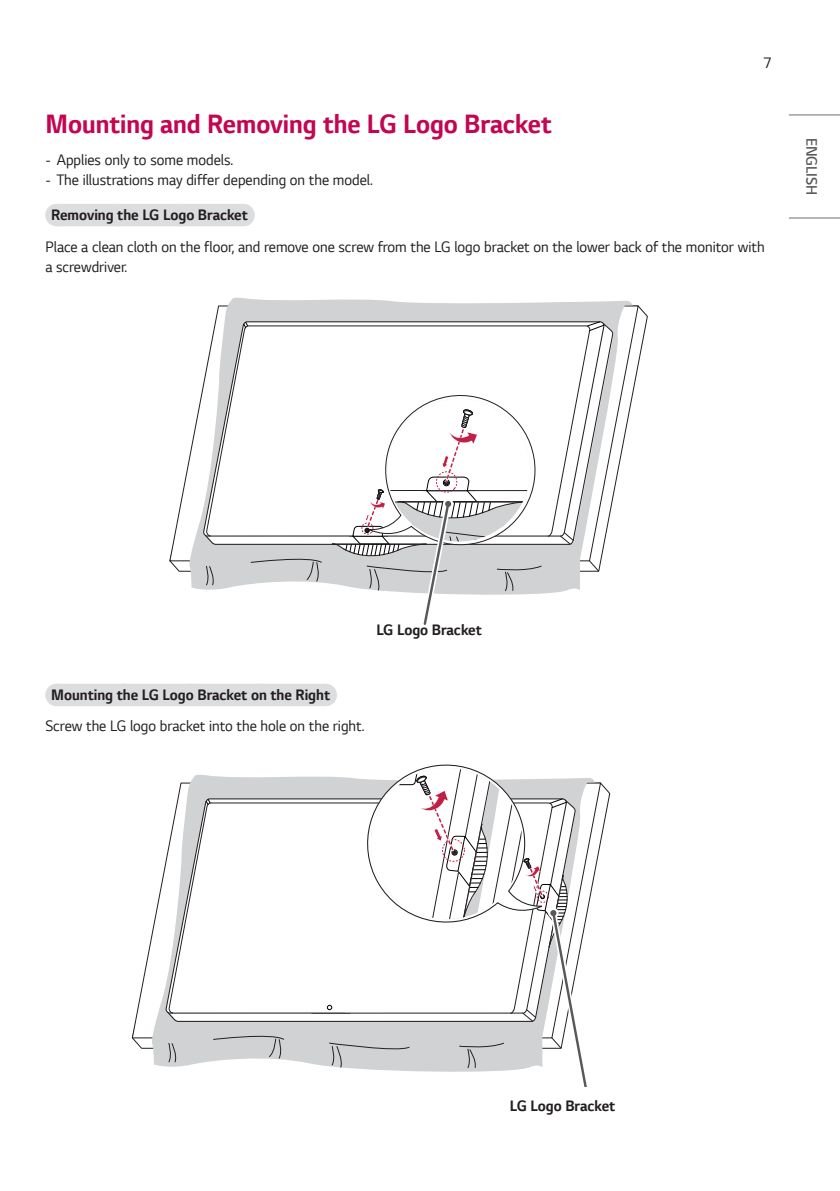
<style>
.page{position:relative;width:840px;height:1191px;background:#fff}
.page>*{position:absolute;margin:0;border:0;box-sizing:border-box;transform-origin:0 0}
.Title2{font:700 28px "LG Smart";color:#c30552;scale:.95 1}
.Body{font:16px/20px "LG Smart";color:#231f20;scale:.95 1}
.Gray_Title{font:700 16px "LG Smart";color:#231f20;scale:.95 1}
.t1{font:300 16px "LG Smart";color:#57585a;scale:.95 1}
</style>
<div class="page">
<hr style="left:788px;top:217px;width:51px;height:1px;background:#6c6d70">
<hr style="left:788px;top:114px;width:51px;height:1px;background:#6c6d70">
<div style="left:56px;top:204px;width:186px;height:22px;background:#dcdddf"></div>
<svg style="left:242px;top:204px;width:1px;height:22px"></svg>
<div style="left:56px;top:684px;width:268px;height:22px;background:#dcdddf"></div>
<svg style="left:324px;top:683px;width:1px;height:23px"></svg>
<svg style="left:188px;top:297px;width:444px;height:297px"></svg>
<svg style="left:205px;top:565px;width:10px;height:21px"></svg>
<svg style="left:250px;top:559px;width:72px;height:23px;background:#c5c6c8"></svg>
<svg style="left:204px;top:545px;width:409px;height:14px;background:#d6d6d8"></svg>
<svg style="left:204px;top:322px;width:409px;height:223px"></svg>
<svg style="left:202px;top:321px;width:402px;height:216px"></svg>
<svg style="left:206px;top:325px;width:384px;height:212px"></svg>
<svg style="left:586px;top:321px;width:18px;height:10px"></svg>
<svg style="left:243px;top:321px;width:5px;height:8px"></svg>
<svg style="left:559px;top:532px;width:14px;height:13px"></svg>
<svg style="left:331px;top:385px;width:214px;height:240px"></svg>
<svg style="left:444px;top:500px;width:7px;height:7px"></svg>
<svg style="left:150px;top:774px;width:445px;height:293px"></svg>
<svg style="left:168px;top:1042px;width:9px;height:21px"></svg>
<svg style="left:212px;top:1032px;width:72px;height:27px;background:#c7c8c9"></svg>
<svg style="left:168px;top:802px;width:159px;height:211px"></svg>
<svg style="left:205px;top:798px;width:6px;height:7px"></svg>
<svg style="left:327px;top:764px;width:262px;height:323px"></svg>
<svg style="left:549px;top:909px;width:7px;height:7px"></svg>
<p class="Title2" style="left:45px;top:105px;width:534px">Mounting and Removing the LG Logo Bracket</p>
<p class="Body" style="left:762px;top:52px;width:11px">7</p>
<p class="Body" style="left:45px;top:149px;width:199px">- Applies only to some models.</p>
<p class="Body" style="left:45px;top:169px;width:346px">- The illustrations may differ depending on the model.</p>
<p class="Gray_Title" style="left:51px;top:204px;width:209px">Removing the LG Logo Bracket</p>
<p class="Body" style="left:45px;top:236px;width:758px">Place a clean cloth on the floor, and remove one screw from the LG logo bracket on the lower back of the monitor with a screwdriver.</p>
<p class="t1" style="left:822px;top:137px;width:62px;rotate:90deg">ENGLISH</p>
<p class="Gray_Title" style="left:376px;top:618px;width:113px">LG Logo Bracket</p>
<p class="Gray_Title" style="left:51px;top:684px;width:295px">Mounting the LG Logo Bracket on the Right</p>
<p class="Body" style="left:45px;top:715px;width:337px">Screw the LG logo bracket into the hole on the right.</p>
<p class="Gray_Title" style="left:509px;top:1094px;width:113px">LG Logo Bracket</p>
</div>
